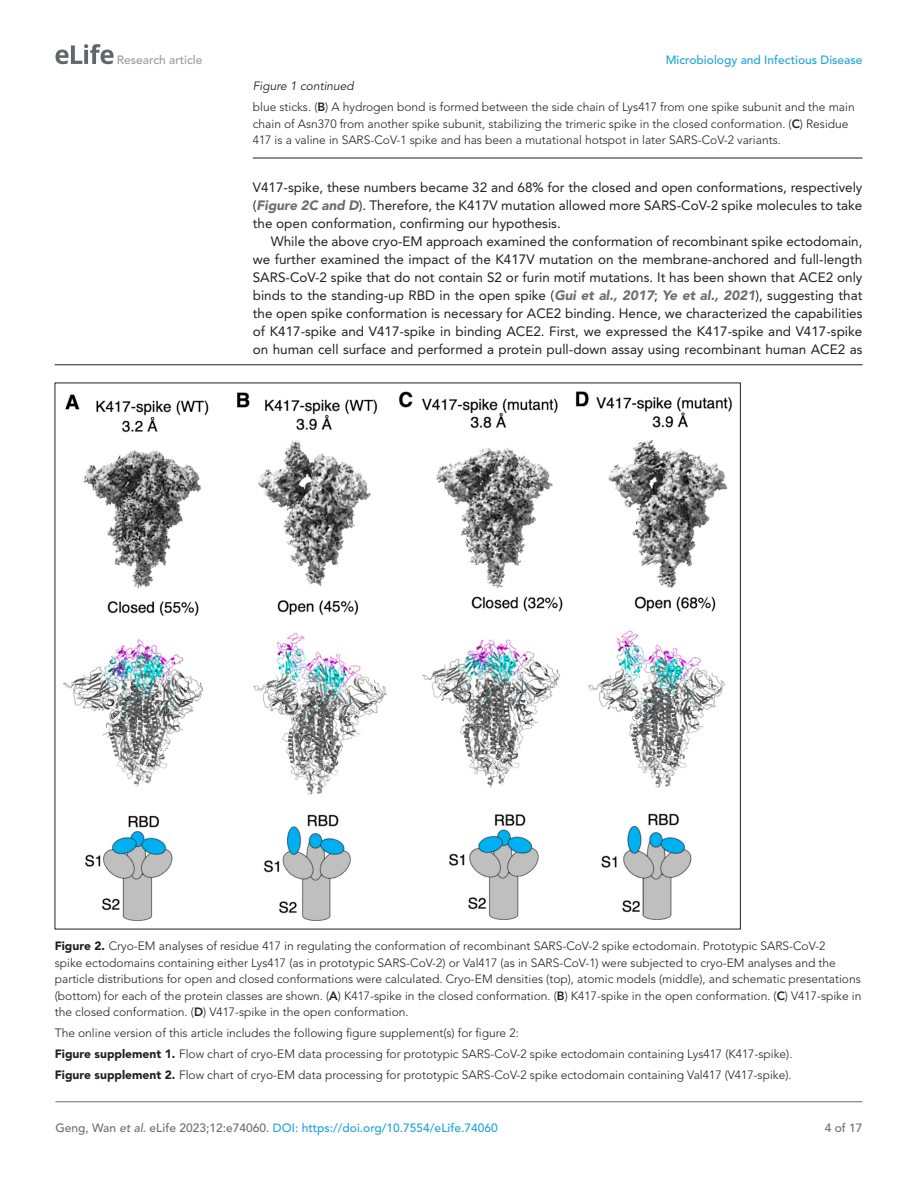
<style>
.page{position:relative;width:918px;height:1188px;background:#fff}
.page>*{position:absolute;margin:0;border:0;box-sizing:border-box;transform-origin:0 0}
.t1{font:13.5px/18px "Avenir LT Std";color:#231f20;text-align:justify}
.t2{font:300 12px/16.5px "Avenir LT Std";color:#231f20}
.t3{font:500 12px "Avenir LT Std";color:#1ea4d7}
.t4{font:italic 12px "Avenir LT Std";color:#231f20}
.t5{font:500 12px "Avenir LT Std";color:#9a9a9a}
.t6{font:500 12px "Avenir LT Std";color:#6e6e70}
.s1{font-weight:800}
.s2{font-weight:900;font-style:italic;color:#6e6e70}
.s3{font-weight:900}
.s4{color:#6e6e70}
.s5{font-style:italic;color:#6e6e70}
</style>
<div class="page">
<svg style="left:56px;top:44px;width:58px;height:20px"></svg>
<hr style="left:56px;top:1101px;width:806px;height:1px;background:#6e6e70">
<hr style="left:253px;top:158px;width:609px;height:1px;background:#231f20">
<hr style="left:55px;top:364px;width:807px;height:1px;background:#231f20">
<img style="left:64px;top:392px;width:667px;height:528px">
<p class="t5" style="left:117px;top:53px;width:87px">Research article</p>
<p class="t3" style="left:666px;top:53px;width:198px">Microbiology and Infectious Disease</p>
<p class="t4" style="left:253px;top:79px;width:103px">Figure 1 continued</p>
<p class="t2" style="left:253px;top:99px;width:603px">blue sticks. (<span class="s1">B</span>) A hydrogen bond is formed between the side chain of Lys417 from one spike subunit and the main chain of Asn370 from another spike subunit, stabilizing the trimeric spike in the closed conformation. (<span class="s1">C</span>) Residue<br>417 is a valine in SARS-CoV-1 spike and has been a mutational hotspot in later SARS-CoV-2 variants.</p>
<p class="t1" style="left:253px;top:178px;width:611px">V417-spike, these numbers became 32 and 68% for the closed and open conformations, respectively (<span class="s2">Figure 2C and D</span>). Therefore, the K417V mutation allowed more SARS-CoV-2 spike molecules to take the open conformation, confirming our hypothesis.</p>
<p class="t1" style="left:253px;top:232px;width:611px;text-indent:18px">While the above cryo-EM approach examined the conformation of recombinant spike ectodomain, we further examined the impact of the K417V mutation on the membrane-anchored and full-length SARS-CoV-2 spike that do not contain S2 or furin motif mutations. It has been shown that ACE2 only binds to the standing-up RBD in the open spike (<span class="s2">Gui et al., 2017</span>; <span class="s2">Ye et al., 2021</span>), suggesting that the open spike conformation is necessary for ACE2 binding. Hence, we characterized the capabilities of K417-spike and V417-spike in binding ACE2. First, we expressed the K417-spike and V417-spike on human cell surface and performed a protein pull-down assay using recombinant human ACE2 as</p>
<p class="t2" style="left:55px;top:938px;width:808px"><span class="s3">Figure 2.</span> Cryo-EM analyses of residue 417 in regulating the conformation of recombinant SARS-CoV-2 spike ectodomain. Prototypic SARS-CoV-2<br>spike ectodomains containing either Lys417 (as in prototypic SARS-CoV-2) or Val417 (as in SARS-CoV-1) were subjected to cryo-EM analyses and the particle distributions for open and closed conformations were calculated. Cryo-EM densities (top), atomic models (middle), and schematic presentations (bottom) for each of the protein classes are shown. (<span class="s1">A</span>) K417-spike in the closed conformation. (<span class="s1">B</span>) K417-spike in the open conformation. (<span class="s1">C</span>) V417-spike in the closed conformation. (<span class="s1">D</span>) V417-spike in the open conformation.</p>
<p class="t2" style="left:55px;top:1023px;width:739px;line-height:21px">The online version of this article includes the following figure supplement(s) for figure 2:<br><span class="s3">Figure supplement 1.</span> Flow chart of cryo-EM data processing for prototypic SARS-CoV-2 spike ectodomain containing Lys417 (K417-spike).<br><span class="s3">Figure supplement 2.</span> Flow chart of cryo-EM data processing for prototypic SARS-CoV-2 spike ectodomain containing Val417 (V417-spike).</p>
<p class="t3" style="left:56px;top:1121px;width:444px"><span class="s4">Geng, Wan</span> <span class="s5">et al</span><span class="s4">. eLife 2023;12:e74060.</span> DOI: https://doi.org/10.7554/eLife.74060</p>
<p class="t6" style="left:825px;top:1121px;width:39px">4 of 17</p>
</div>
